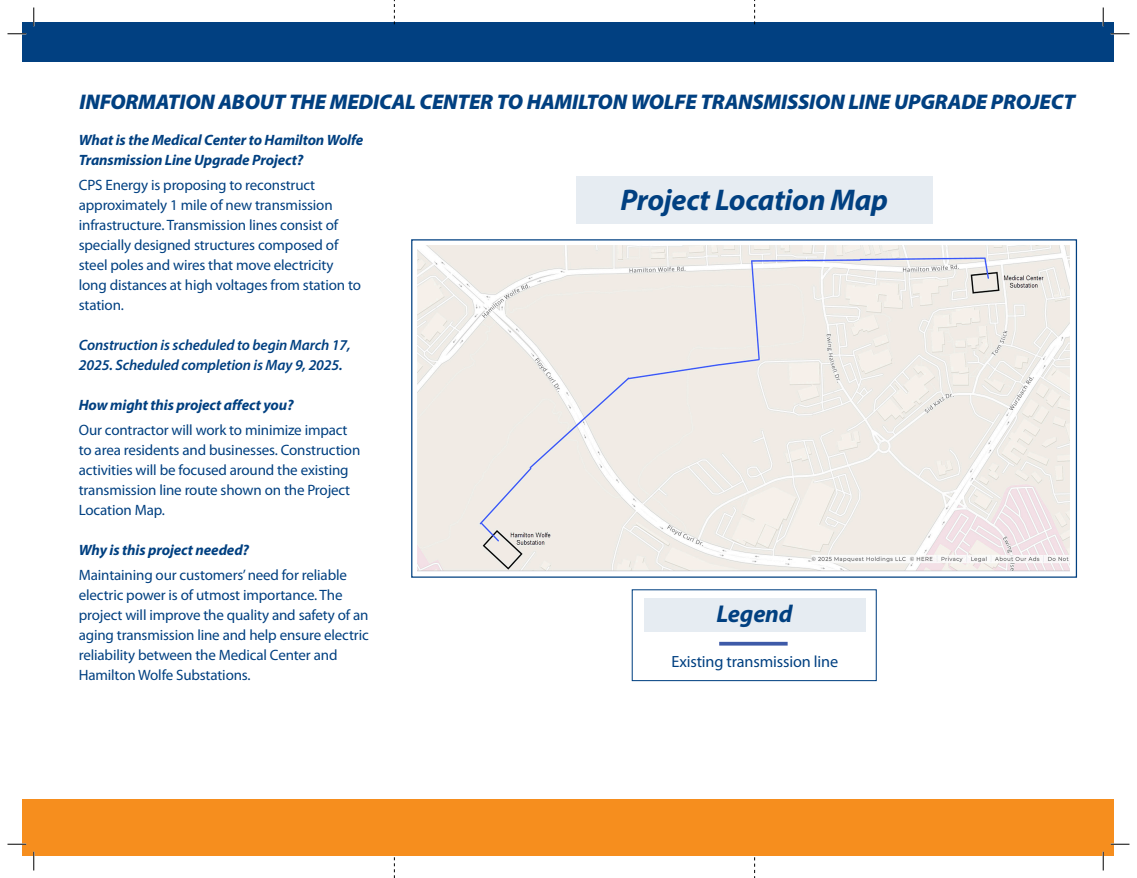
<style>
.page{position:relative;width:1137px;height:878px;background:#fff}
.page>*{position:absolute;margin:0;border:0;box-sizing:border-box;transform-origin:0 0}
.t1{font:italic 700 30px "Myriad Pro";letter-spacing:-.01em;color:#014081}
.t2{font:italic 700 24.38px "Myriad Pro";letter-spacing:-.01em;color:#014081}
.t3{font:italic 900 21.25px "Myriad Pro";letter-spacing:-.01em;color:#014081}
.t4{font:16.25px "Myriad Pro";letter-spacing:-.01em;color:#014081}
.t5{font:15px/20px "Myriad Pro";letter-spacing:-.01em;color:#014081}
.t6{font:italic 700 15px/20px "Myriad Pro";letter-spacing:-.01em;color:#014081}
.t7{font:italic 600 15px/20px "Myriad Pro";letter-spacing:-.01em;color:#014081}
</style>
<div class="page">
<div style="left:22px;top:799px;width:1092px;height:56px;background:#f68e1e"></div>
<div style="left:22px;top:22px;width:1092px;height:40px;background:#014081"></div>
<svg style="left:394px;top:0;width:1px;height:24px"></svg>
<svg style="left:754px;top:0;width:1px;height:24px"></svg>
<svg style="left:394px;top:857px;width:1px;height:21px"></svg>
<svg style="left:754px;top:857px;width:1px;height:21px"></svg>
<div style="left:576px;top:177px;width:356px;height:47px;background:#e6ecf2"></div>
<img style="left:417px;top:245px;width:652px;height:326px">
<div style="left:631px;top:589px;width:245px;height:92px;border:1px solid #014081"></div>
<div style="left:644px;top:598px;width:221px;height:33px;background:#e6ecf2"></div>
<svg style="left:719px;top:641px;width:68px;height:4px"></svg>
<svg style="left:8px;top:33px;width:18px;height:2px"></svg>
<svg style="left:1110px;top:33px;width:19px;height:2px"></svg>
<svg style="left:8px;top:843px;width:18px;height:2px"></svg>
<svg style="left:1110px;top:843px;width:19px;height:2px"></svg>
<svg style="left:33px;top:8px;width:2px;height:18px"></svg>
<svg style="left:33px;top:851px;width:2px;height:19px"></svg>
<svg style="left:1102px;top:8px;width:1px;height:18px"></svg>
<svg style="left:1102px;top:851px;width:1px;height:19px"></svg>
<p class="t3" style="left:79px;top:88px;width:996px">INFORMATION ABOUT THE MEDICAL CENTER TO HAMILTON WOLFE TRANSMISSION LINE UPGRADE PROJECT</p>
<p class="t6" style="left:79px;top:129px;width:286px">What is the Medical Center to Hamilton Wolfe<br>Transmission Line Upgrade Project?</p>
<p class="t5" style="left:79px;top:175px;width:284px">CPS Energy is proposing to reconstruct approximately 1 mile of new transmission infrastructure. Transmission lines consist of specially designed structures composed of steel poles and wires that move electricity long distances at high voltages from station to station.</p>
<p class="t7" style="left:79px;top:334px;width:273px">Construction is scheduled to begin March 17,<br>2025. Scheduled completion is May 9, 2025.</p>
<p class="t6" style="left:79px;top:394px;width:216px">How might this project affect you?</p>
<p class="t5" style="left:79px;top:420px;width:283px">Our contractor will work to minimize impact to area residents and businesses. Construction activities will be focused around the existing transmission line route shown on the Project Location Map.</p>
<p class="t6" style="left:79px;top:539px;width:172px">Why is this project needed?</p>
<p class="t5" style="left:79px;top:565px;width:291px">Maintaining our customers’ need for reliable electric power is of utmost importance. The project will improve the quality and safety of an aging transmission line and help ensure electric reliability between the Medical Center and Hamilton Wolfe Substations.</p>
<p class="t1" style="left:620px;top:180px;width:269px">Project Location Map</p>
<p class="t2" style="left:716px;top:597px;width:77px">Legend</p>
<p class="t4" style="left:671px;top:652px;width:168px">Existing transmission line</p>
</div>
